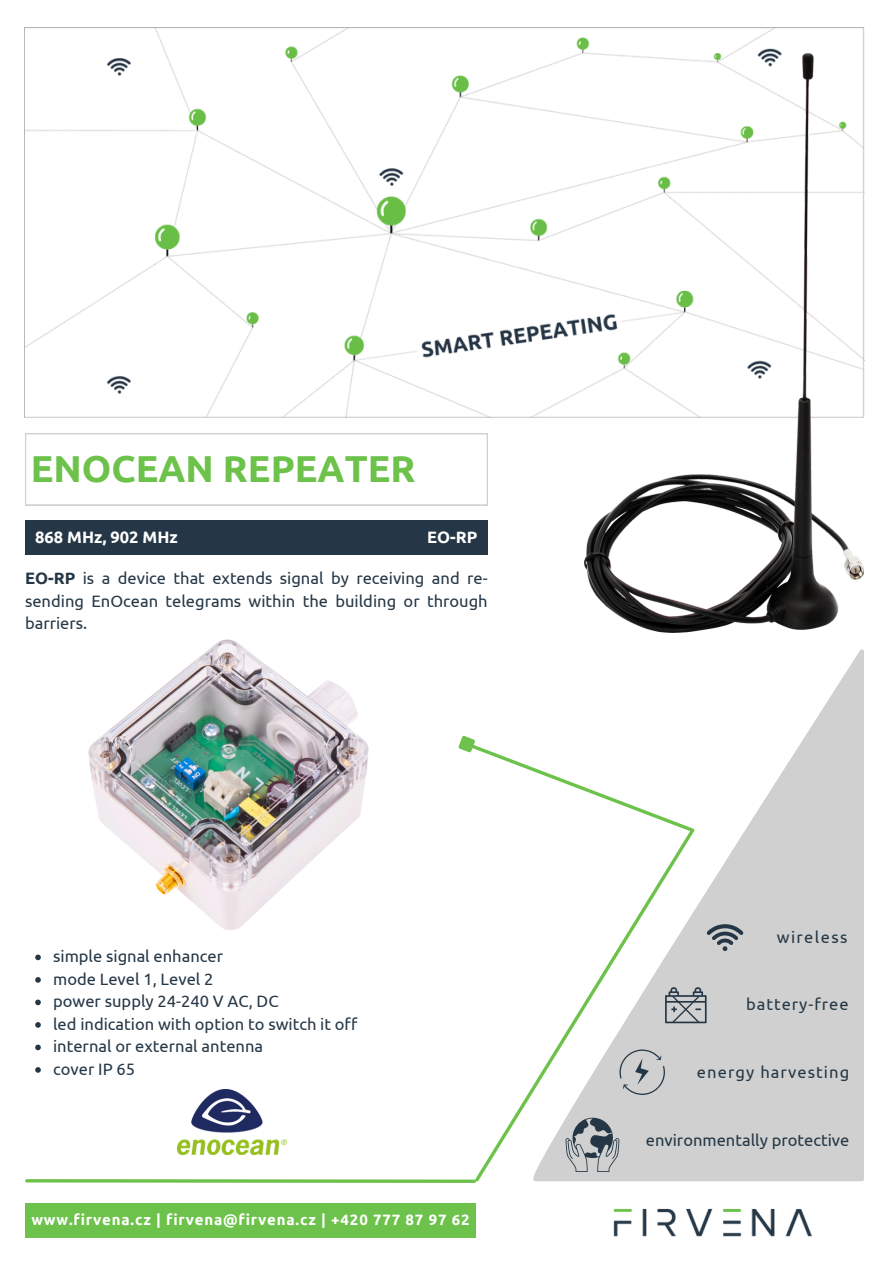
<style>
.page{position:relative;width:894px;height:1264px;background:#fff}
.page>*{position:absolute;margin:0;border:0;box-sizing:border-box;transform-origin:0 0}
.t1{font:700 37.5px "Ubuntu";color:#6cc24a}
.t2{font:16.5px/22.5px "Ubuntu";color:#253746;text-align:justify}
.t3{font:700 16.5px "Ubuntu";color:#fff}
.t4{font:16.5px "Ubuntu";letter-spacing:.065em;color:#253746}
.t5{font:16.5px "Ubuntu";letter-spacing:.06em;color:#253746}
.t6{font:16.5px "Ubuntu";letter-spacing:.085em;color:#253746}
.t7{font:700 15px "Ubuntu";letter-spacing:.055em;color:#fff}
.s1{font-weight:700}
</style>
<div class="page">
<img style="left:613px;top:1208px;width:199px;height:29px">
<hr style="left:27px;top:1179px;width:447px;height:3px;background:#6cc24a">
<svg style="left:696px;top:649px;width:167px;height:532px;fill:#cfd0cf"></svg>
<svg style="left:472px;top:834px;width:224px;height:349px"></svg>
<svg style="left:458px;top:733px;width:239px;height:101px"></svg>
<img style="left:177px;top:1089px;width:109px;height:65px">
<svg style="left:25px;top:433px;width:462px;height:72px"></svg>
<div style="left:25px;top:520px;width:462px;height:34px;background:#253746"></div>
<svg style="left:706px;top:924px;width:37px;height:27px"></svg>
<svg style="left:565px;top:1117px;width:54px;height:54px"></svg>
<svg style="left:619px;top:1049px;width:45px;height:46px"></svg>
<svg style="left:665px;top:987px;width:41px;height:36px"></svg>
<img style="left:88px;top:639px;width:281px;height:291px">
<img style="left:25px;top:28px;width:839px;height:389px">
<img style="left:584px;top:54px;width:279px;height:578px">
<svg style="left:35px;top:954px;width:6px;height:6px"></svg>
<svg style="left:35px;top:977px;width:6px;height:5px"></svg>
<svg style="left:35px;top:999px;width:6px;height:6px"></svg>
<svg style="left:35px;top:1022px;width:6px;height:5px"></svg>
<svg style="left:35px;top:1044px;width:6px;height:6px"></svg>
<svg style="left:35px;top:1067px;width:6px;height:5px"></svg>
<div style="left:25px;top:1203px;width:451px;height:35px;background:#6cc24a"></div>
<h1 class="t1" style="left:31px;top:447px;width:386px">ENOCEAN REPEATER</h1>
<h2 class="t3" style="left:35px;top:527px;width:144px">868 MHz, 902 MHz</h2>
<h2 class="t3" style="left:427px;top:527px;width:52px">EO-RP</h2>
<p class="t2" style="left:25px;top:567px;width:464px"><span class="s1">EO-RP</span> is a device that extends signal by receiving and re&shy;sending EnOcean telegrams within the building or through barriers.</p>
<p class="t2" style="left:53px;top:945px;width:171px">simple signal enhancer</p>
<p class="t2" style="left:53px;top:967px;width:162px">mode Level 1, Level 2</p>
<p class="t2" style="left:53px;top:990px;width:227px">power supply 24-240 V AC, DC</p>
<p class="t2" style="left:53px;top:1012px;width:305px">led indication with option to switch it off</p>
<p class="t2" style="left:53px;top:1035px;width:211px">internal or external antenna</p>
<p class="t2" style="left:53px;top:1057px;width:83px">cover IP 65</p>
<p class="t7" style="left:31px;top:1211px;width:439px">www.firvena.cz firvena@firvena.cz +420 777 87 97 62</p>
<p class="t6" style="left:776px;top:927px;width:72px">wireless</p>
<p class="t5" style="left:745px;top:995px;width:104px">battery-free</p>
<p class="t4" style="left:696px;top:1062px;width:154px">energy harvesting</p>
<p class="t2" style="left:645px;top:1128px;width:205px">environmentally protective</p>
</div>
